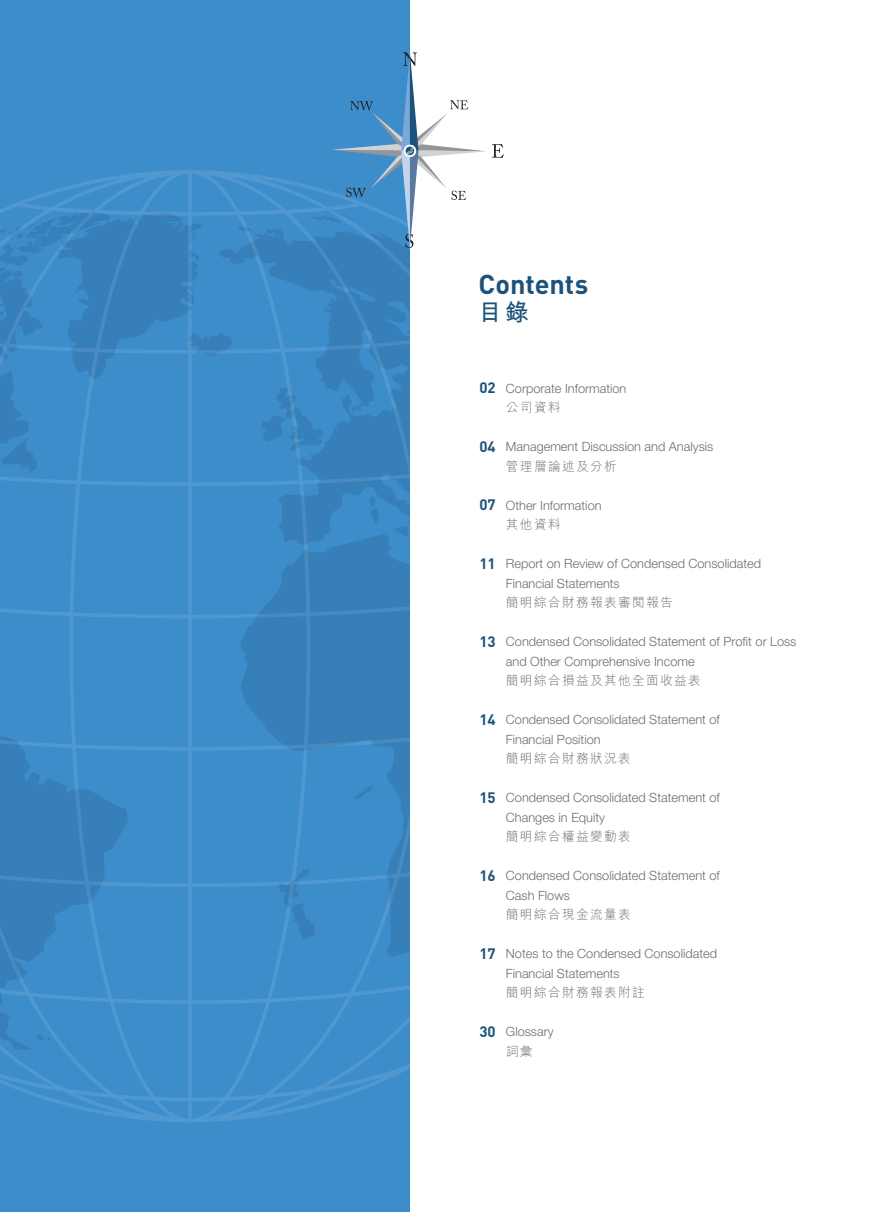
<style>
.page{position:relative;width:893px;height:1212px;background:#fff}
.page>*{position:absolute;margin:0;border:0;box-sizing:border-box;transform-origin:0 0}
.t1{font:700 27px "DIN Pro";color:#1c537b}
.t2{font:700 24px "M Hei HK";color:#1c537b}
.t3{font:700 15px "DIN Pro";color:#1c537b}
.t4{font:300 12.75px/19.5px "Helvetica Neue LT Std";color:#6c6d70}
.t5{font:300 12.75px "M Hei HK";letter-spacing:.1em;color:#6c6d70}
</style>
<div class="page">
<div style="left:0;top:0;width:537px;height:1212px;background:#3e8dcb"></div>
<svg style="left:0;top:170px;width:410px;height:952px"></svg>
<div style="left:410px;top:0;width:483px;height:1212px;background:#fff"></div>
<svg style="left:311px;top:52px;width:193px;height:197px"></svg>
<h1 class="t1" style="left:479px;top:266px;width:111px">Contents</h1>
<h2 class="t2" style="left:479px;top:294px;width:52px">目錄</h2>
<p class="t3" style="left:479px;top:377px;width:18px">02</p>
<p class="t3" style="left:479px;top:436px;width:18px">04</p>
<p class="t3" style="left:479px;top:494px;width:18px">07</p>
<p class="t3" style="left:479px;top:553px;width:18px">11</p>
<p class="t3" style="left:479px;top:631px;width:18px">13</p>
<p class="t3" style="left:479px;top:709px;width:18px">14</p>
<p class="t3" style="left:479px;top:787px;width:18px">15</p>
<p class="t3" style="left:479px;top:865px;width:18px">16</p>
<p class="t3" style="left:479px;top:943px;width:18px">17</p>
<p class="t3" style="left:479px;top:1021px;width:18px">30</p>
<p class="t4" style="left:506px;top:378px;width:122px">Corporate Information</p>
<p class="t5" style="left:506px;top:401px;width:56px">公司資料</p>
<p class="t4" style="left:506px;top:437px;width:209px">Management Discussion and Analysis</p>
<p class="t5" style="left:506px;top:460px;width:112px">管理層論述及分析</p>
<p class="t4" style="left:506px;top:495px;width:97px">Other Information</p>
<p class="t5" style="left:506px;top:518px;width:56px">其他資料</p>
<p class="t4" style="left:506px;top:554px;width:257px">Report on Review of Condensed Consolidated<br>Financial Statements</p>
<p class="t5" style="left:506px;top:596px;width:169px">簡明綜合財務報表審閱報告</p>
<p class="t4" style="left:506px;top:632px;width:292px">Condensed Consolidated Statement of Profit or Loss and Other Comprehensive Income</p>
<p class="t5" style="left:506px;top:674px;width:197px">簡明綜合損益及其他全面收益表</p>
<p class="t4" style="left:506px;top:710px;width:215px">Condensed Consolidated Statement of<br>Financial Position</p>
<p class="t5" style="left:506px;top:752px;width:126px">簡明綜合財務狀況表</p>
<p class="t4" style="left:506px;top:788px;width:215px">Condensed Consolidated Statement of<br>Changes in Equity</p>
<p class="t5" style="left:506px;top:830px;width:126px">簡明綜合權益變動表</p>
<p class="t4" style="left:506px;top:866px;width:215px">Condensed Consolidated Statement of<br>Cash Flows</p>
<p class="t5" style="left:506px;top:908px;width:126px">簡明綜合現金流量表</p>
<p class="t4" style="left:506px;top:944px;width:213px">Notes to the Condensed Consolidated<br>Financial Statements</p>
<p class="t5" style="left:506px;top:986px;width:140px">簡明綜合財務報表附註</p>
<p class="t4" style="left:506px;top:1022px;width:49px">Glossary</p>
<p class="t5" style="left:506px;top:1045px;width:28px">詞彙</p>
</div>
